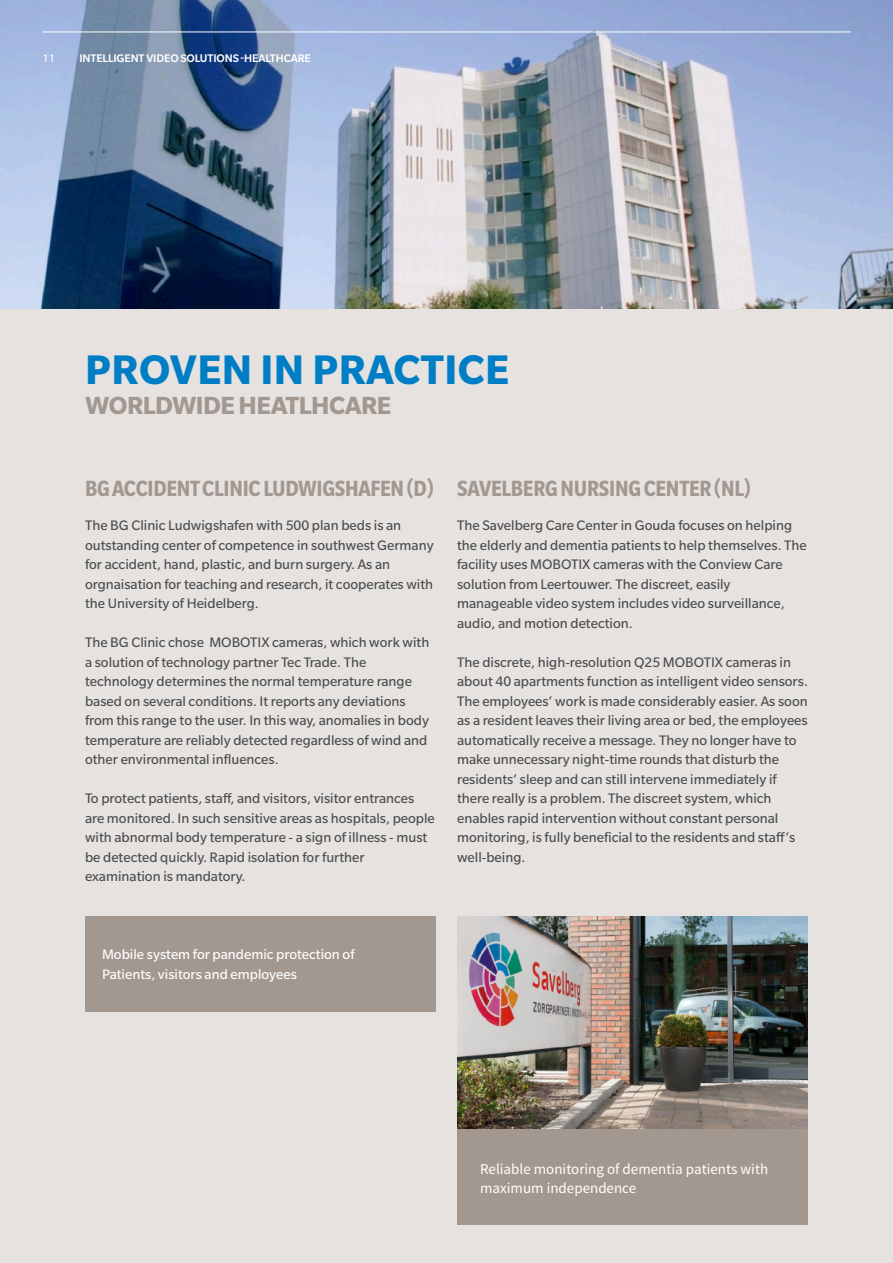
<style>
.page{position:relative;width:893px;height:1263px;background:#e5e2e0}
.page>*{position:absolute;margin:0;border:0;box-sizing:border-box;transform-origin:0 0}
.t1{font:700 45px "Slate Pro";letter-spacing:.01em;color:#007ec5}
.t2{font:700 27px "Slate Pro";letter-spacing:-.02em;color:#a39890}
.t3{font:700 condensed 24px "Slate Pro";letter-spacing:-.01em;color:#a39890}
.t4{font:15px/19.5px "Slate Pro";color:#4b4c4d}
.t5{font:15px/19.5px "Slate Pro";color:#fff}
.t6{font:15px/19.5px "Source Sans Pro";color:#fff}
.t7{font:500 12px "Slate Pro";letter-spacing:-.01em;color:#fff}
.t8{font:12px "Slate Pro";color:#fff}
</style>
<div class="page">
<img style="left:0;top:0;width:893px;height:309px">
<div style="left:85px;top:916px;width:351px;height:95px;background:#a39890"></div>
<img style="left:457px;top:916px;width:351px;height:213px">
<div style="left:457px;top:1129px;width:351px;height:96px;background:#a39890"></div>
<hr style="left:43px;top:32px;width:807px;height:1px;background:#fff">
<p class="t8" style="left:43px;top:52px;width:14px">11</p>
<p class="t7" style="left:79px;top:52px;width:233px">INTELLIGENT VIDEO SOLUTIONS -HEALTHCARE</p>
<h1 class="t1" style="left:85px;top:344px;width:425px">PROVEN IN PRACTICE</h1>
<h2 class="t2" style="left:85px;top:390px;width:308px">WORLDWIDE HEATLHCARE</h2>
<h3 class="t3" style="left:85px;top:475px;width:350px">BG ACCIDENT CLINIC LUDWIGSHAFEN (D)</h3>
<p class="t4" style="left:85px;top:516px;width:350px">The BG Clinic Ludwigshafen with 500 plan beds is an outstanding center of competence in southwest Germany for accident, hand, plastic, and burn surgery. As an orgnaisation for teaching and research, it cooperates with the University of Heidelberg.</p>
<p class="t4" style="left:85px;top:633px;width:346px">The BG Clinic chose MOBOTIX cameras, which work with a solution of technology partner Tec Trade. The technology determines the normal temperature range based on several conditions. It reports any deviations from this range to the user. In this way, anomalies in body temperature are reliably detected regardless of wind and other environmental influences.</p>
<p class="t4" style="left:85px;top:789px;width:351px">To protect patients, staff, and visitors, visitor entrances are monitored. In such sensitive areas as hospitals, people with abnormal body temperature - a sign of illness - must be detected quickly. Rapid isolation for further examination is mandatory.</p>
<h3 class="t3" style="left:457px;top:475px;width:295px">SAVELBERG NURSING CENTER (NL)</h3>
<p class="t4" style="left:457px;top:516px;width:351px">The Savelberg Care Center in Gouda focuses on helping the elderly and dementia patients to help themselves. The facility uses MOBOTIX cameras with the Conview Care solution from Leertouwer. The discreet, easily manageable video system includes video surveillance, audio, and motion detection.</p>
<p class="t4" style="left:457px;top:652px;width:352px">The discrete, high-resolution Q25 MOBOTIX cameras in about 40 apartments function as intelligent video sensors.<br>The employees‘ work is made considerably easier. As soon as a resident leaves their living area or bed, the employees automatically receive a message. They no longer have to make unnecessary night-time rounds that disturb the residents‘ sleep and can still intervene immediately if there really is a problem. The discreet system, which enables rapid intervention without constant personal monitoring, is fully beneficial to the residents and staff‘s well-being.</p>
<p class="t5" style="left:102px;top:945px;width:254px">Mobile system for pandemic protection of<br>Patients, visitors and employees</p>
<p class="t6" style="left:480px;top:1159px;width:290px">Reliable monitoring of dementia patients with maximum independence</p>
</div>
